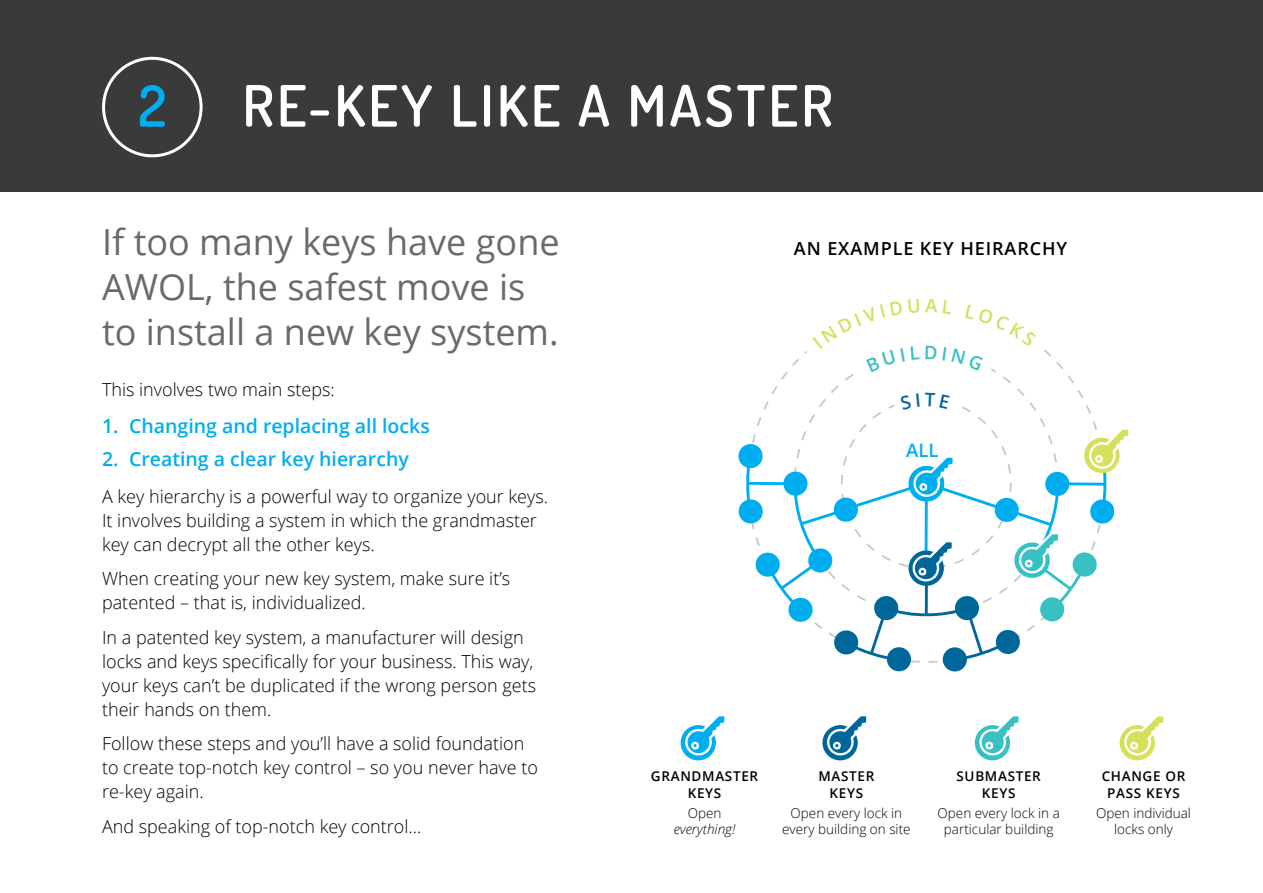
<style>
.page{position:relative;width:1263px;height:893px;background:#fff}
.page>*{position:absolute;margin:0;border:0;box-sizing:border-box;transform-origin:0 0}
.t1{font:200 57px "Dosis";letter-spacing:.055em;color:#fff}
.t2{font:200 57px "Dosis";color:#00aeef}
.t3{font:36px/45px "Open Sans";color:#696a6b}
.t4{font:600 19.5px "Open Sans";color:#00aeef}
.t5{font:600 18.6px "Open Sans";color:#00aeef}
.t6{font:300 18px/24px "Open Sans";color:#000}
.t7{font:600 18px "Open Sans";letter-spacing:.05em;color:#000}
.t8{font:300 13.5px/16.2px "Open Sans";color:#000;text-align:center}
.t9{font:600 13.5px/16.2px "Open Sans";letter-spacing:.05em;color:#000;text-align:center}
.t10{font:italic 300 13.5px "Open Sans";color:#000}
</style>
<div class="page">
<div style="left:0;top:0;width:1263px;height:191px;background:#3a3a3b"></div>
<div style="left:102px;top:57px;width:101px;height:100px;border:3px solid #fff;border-radius:50%"></div>
<div style="left:681px;top:725px;width:35px;height:35px;background:#00aeef;border-radius:50%"></div>
<div style="left:822px;top:725px;width:36px;height:35px;background:#00679b;border-radius:50%"></div>
<div style="left:975px;top:725px;width:35px;height:35px;background:#39c0c3;border-radius:50%"></div>
<div style="left:1119px;top:725px;width:36px;height:35px;background:#d5e05b;border-radius:50%"></div>
<svg style="left:685px;top:716px;width:40px;height:40px"></svg>
<svg style="left:827px;top:716px;width:40px;height:40px"></svg>
<svg style="left:979px;top:716px;width:40px;height:40px"></svg>
<svg style="left:1124px;top:716px;width:40px;height:40px"></svg>
<svg style="left:738px;top:349px;width:391px;height:323px"></svg>
<h1 class="t2" style="left:138px;top:66px;width:30px">2</h1>
<h1 class="t1" style="left:242px;top:66px;width:592px">RE-KEY LIKE A MASTER</h1>
<h2 class="t3" style="left:102px;top:219px;width:459px">If too many keys have gone<br>AWOL, the safest move is to install a new key system.</h2>
<p class="t6" style="left:102px;top:377px;width:234px">This involves two main steps:</p>
<p class="t4" style="left:102px;top:413px;width:329px">1. Changing and replacing all locks</p>
<p class="t4" style="left:102px;top:445px;width:308px">2. Creating a clear key hierarchy</p>
<p class="t6" style="left:102px;top:483px;width:447px">A key hierarchy is a powerful way to organize your keys.<br>It involves building a system in which the grandmaster key can decrypt all the other keys.</p>
<p class="t6" style="left:102px;top:566px;width:410px">When creating your new key system, make sure it’s patented – that is, individualized.</p>
<p class="t6" style="left:102px;top:625px;width:436px">In a patented key system, a manufacturer will design locks and keys specifically for your business. This way, your keys can’t be duplicated if the wrong person gets their hands on them.</p>
<p class="t6" style="left:102px;top:731px;width:437px">Follow these steps and you’ll have a solid foundation to create top-notch key control – so you never have to re-key again.</p>
<p class="t6" style="left:102px;top:814px;width:321px">And speaking of top-notch key control…</p>
<p class="t7" style="left:794px;top:236px;width:275px">AN EXAMPLE KEY HEIRARCHY</p>
<p class="t5" style="left:906px;top:438px;width:34px">ALL</p>
<p class="t9" style="left:651px;top:768px;width:109px">GRANDMASTER<br>KEYS</p>
<p class="t8" style="left:688px;top:805px;width:35px">Open</p>
<p class="t10" style="left:674px;top:820px;width:63px">everything!</p>
<p class="t9" style="left:818px;top:768px;width:57px">MASTER<br>KEYS</p>
<p class="t8" style="left:782px;top:805px;width:130px">Open every lock in every building on site</p>
<p class="t9" style="left:956px;top:768px;width:86px">SUBMASTER<br>KEYS</p>
<p class="t8" style="left:937px;top:805px;width:124px">Open every lock in a particular building</p>
<p class="t9" style="left:1102px;top:768px;width:85px">CHANGE OR<br>PASS KEYS</p>
<p class="t8" style="left:1096px;top:805px;width:96px">Open individual locks only</p>
</div>
